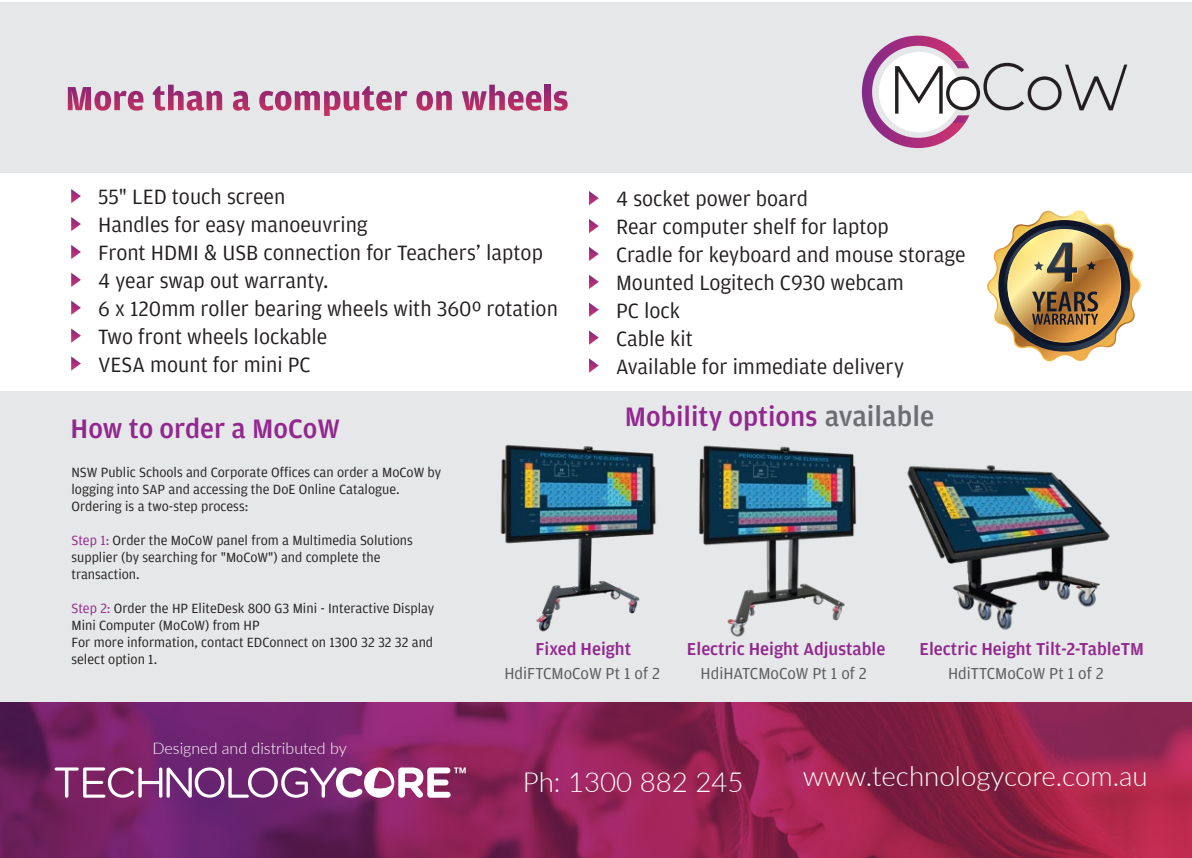
<style>
.page{position:relative;width:1192px;height:858px;background:#fff}
.page>*{position:absolute;margin:0;border:0;box-sizing:border-box;transform-origin:0 0}
.t1{font:500 28.4px "Amplitude";color:#92278f}
.t2{font:300 27.6px "Lato";color:#fff}
.t3{font:22px/28px "Amplitude";color:#231f20}
.t4{font:500 18.4px "Amplitude";color:#92278f}
.t5{font:16.8px "Amplitude";color:#58595b}
.t6{font:300 16px "Lato";color:#fff}
.t7{font:14.2px/17px "Amplitude";color:#231f20}
.s1{font-size:29px;color:#6d6e71}
.s2{color:#92278f}
</style>
<div class="page">
<div style="left:0;top:2px;width:1192px;height:170px;background:#e6e7e8"></div>
<svg style="left:68px;top:87px;width:75px;height:24px"></svg>
<svg style="left:153px;top:85px;width:69px;height:26px"></svg>
<svg style="left:233px;top:91px;width:17px;height:20px"></svg>
<svg style="left:259px;top:86px;width:148px;height:30px"></svg>
<svg style="left:416px;top:91px;width:36px;height:20px"></svg>
<svg style="left:462px;top:85px;width:79px;height:26px"></svg>
<svg style="left:545px;top:85px;width:5px;height:25px"></svg>
<svg style="left:554px;top:91px;width:14px;height:20px"></svg>
<div style="left:0;top:391px;width:1192px;height:311px;background:#e6e7e8"></div>
<svg style="left:0;top:702px;width:1192px;height:156px;background:#892256"></svg>
<svg style="left:55px;top:767px;width:411px;height:31px"></svg>
<svg style="left:71px;top:189px;width:10px;height:14px"></svg>
<svg style="left:71px;top:217px;width:10px;height:14px"></svg>
<svg style="left:71px;top:245px;width:10px;height:14px"></svg>
<svg style="left:71px;top:273px;width:10px;height:14px"></svg>
<svg style="left:71px;top:301px;width:10px;height:14px"></svg>
<svg style="left:71px;top:328px;width:10px;height:15px"></svg>
<svg style="left:71px;top:356px;width:10px;height:15px"></svg>
<svg style="left:589px;top:191px;width:10px;height:14px"></svg>
<svg style="left:589px;top:219px;width:10px;height:14px"></svg>
<svg style="left:589px;top:247px;width:10px;height:14px"></svg>
<svg style="left:589px;top:275px;width:10px;height:14px"></svg>
<svg style="left:589px;top:303px;width:10px;height:14px"></svg>
<svg style="left:589px;top:330px;width:10px;height:15px"></svg>
<svg style="left:589px;top:358px;width:10px;height:15px"></svg>
<img style="left:699px;top:445px;width:157px;height:192px">
<img style="left:500px;top:444px;width:156px;height:188px">
<img style="left:907px;top:465px;width:203px;height:165px">
<svg style="left:987px;top:210px;width:155px;height:152px"></svg>
<svg style="left:862px;top:36px;width:265px;height:112px"></svg>
<h3 class="t3" style="left:98px;top:183px;width:461px">55" LED touch screen<br>Handles for easy manoeuvring<br>Front HDMI &amp; USB connection for Teachers’ laptop<br>4 year swap out warranty.<br>6 x 120mm roller bearing wheels with 360º rotation<br>Two front wheels lockable<br>VESA mount for mini PC</h3>
<h1 class="t1" style="left:71px;top:413px;width:271px">How to order a MoCoW</h1>
<h3 class="t3" style="left:616px;top:185px;width:351px">4 socket power board<br>Rear computer shelf for laptop<br>Cradle for keyboard and mouse storage<br>Mounted Logitech C930 webcam<br>PC lock<br>Cable kit<br>Available for immediate delivery</h3>
<h1 class="t1" style="left:625px;top:401px;width:311px">Mobility options <span class="s1">available</span></h1>
<p class="t7" style="left:71px;top:463px;width:371px">NSW Public Schools and Corporate Offices can order a MoCoW by logging into SAP and accessing the DoE Online Catalogue.<br>Ordering is a two-step process:</p>
<p class="t7" style="left:71px;top:531px;width:343px"><span class="s2">Step 1:</span> Order the MoCoW panel from a Multimedia Solutions supplier (by searching for "MoCoW") and complete the transaction.</p>
<p class="t7" style="left:71px;top:599px;width:364px"><span class="s2">Step 2:</span> Order the HP EliteDesk 800 G3 Mini - Interactive Display Mini Computer (MoCoW) from HP<br>For more information, contact EDConnect on 1300 32 32 32 and select option 1.</p>
<p class="t6" style="left:153px;top:737px;width:196px">Designed and distributed by</p>
<p class="t4" style="left:536px;top:638px;width:97px">Fixed Height</p>
<p class="t5" style="left:504px;top:664px;width:157px">HdiFTCMoCoW Pt 1 of 2</p>
<p class="t5" style="left:701px;top:664px;width:168px">HdiHATCMoCoW Pt 1 of 2</p>
<p class="t5" style="left:948px;top:664px;width:157px">HdiTTCMoCoW Pt 1 of 2</p>
<p class="t4" style="left:687px;top:638px;width:200px">Electric Height Adjustable</p>
<p class="t4" style="left:920px;top:639px;width:226px">Electric Height Tilt-2-TableTM</p>
<h2 class="t2" style="left:523px;top:763px;width:222px">Ph: 1300 882 245</h2>
<h2 class="t2" style="left:803px;top:757px;width:347px">www.technologycore.com.au</h2>
</div>
